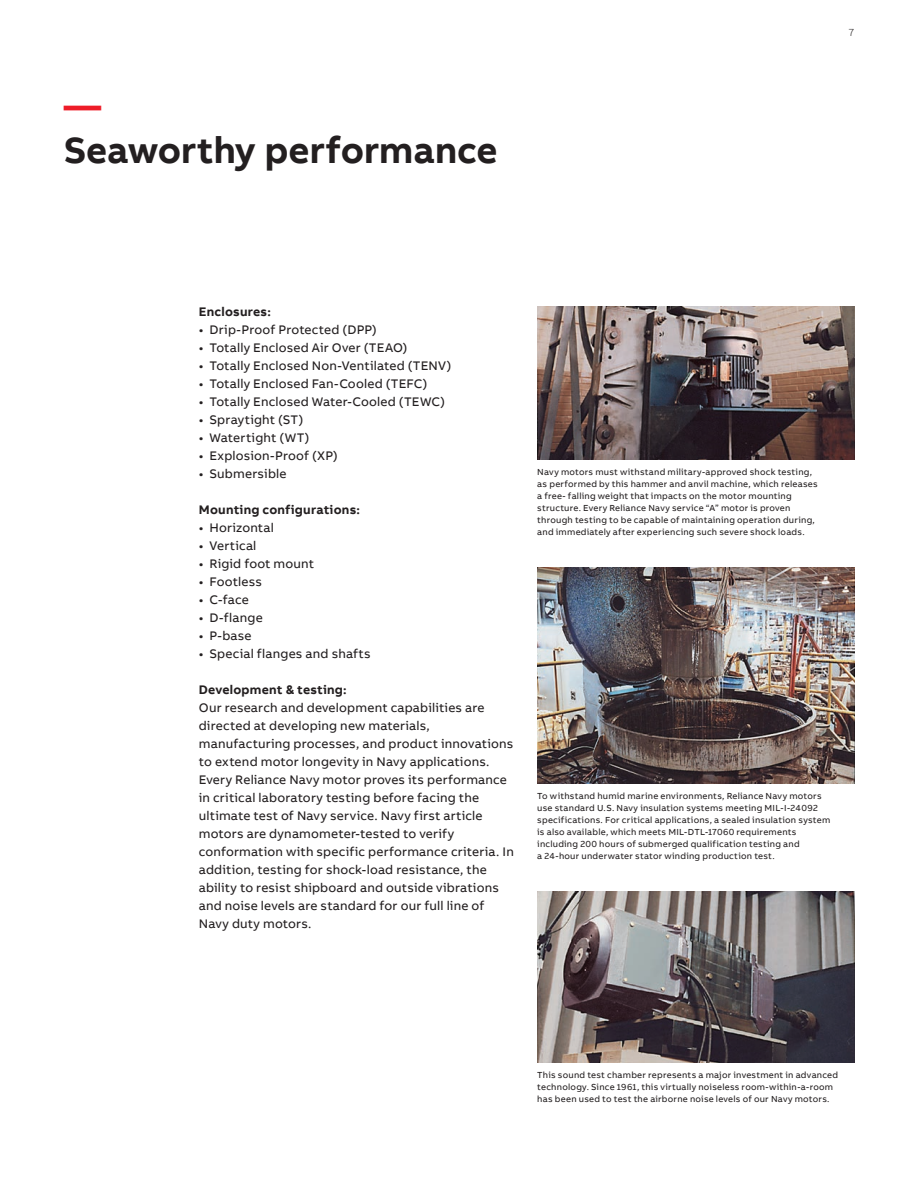
<style>
.page{position:relative;width:918px;height:1188px;background:#fff}
.page>*{position:absolute;margin:0;border:0;box-sizing:border-box;transform-origin:0 0}
.t1{font:700 37.5px "AB Bvoice";color:#231f20}
.t2{font:700 37.5px "AB Bvoice";color:#ee1c28}
.t3{font:12.75px/18px "AB Bvoice";letter-spacing:.015em;color:#231f20}
.t4{font:700 12.75px "AB Bvoice";letter-spacing:.02em;color:#231f20}
.t5{font:300 10.5px "AB Bvoice";color:#231f20}
.t6{font:9px/12px "AB Bvoice";letter-spacing:.025em;color:#231f20}
</style>
<div class="page">
<img style="left:537px;top:307px;width:317px;height:153px">
<img style="left:537px;top:892px;width:317px;height:171px">
<img style="left:537px;top:568px;width:317px;height:216px">
<h1 class="t2" style="left:64px;top:81px;width:39px">—</h1>
<h1 class="t1" style="left:64px;top:126px;width:435px">Seaworthy performance</h1>
<p class="t5" style="left:849px;top:26px;width:7px">7</p>
<p class="t4" style="left:199px;top:303px;width:74px">Enclosures:</p>
<p class="t3" style="left:199px;top:321px;width:180px">• Drip-Proof Protected (DPP)</p>
<p class="t3" style="left:199px;top:339px;width:210px">• Totally Enclosed Air Over (TEAO)</p>
<p class="t3" style="left:199px;top:357px;width:254px">• Totally Enclosed Non-Ventilated (TENV)</p>
<p class="t3" style="left:199px;top:375px;width:230px">• Totally Enclosed Fan-Cooled (TEFC)</p>
<p class="t3" style="left:199px;top:393px;width:248px">• Totally Enclosed Water-Cooled (TEWC)</p>
<p class="t3" style="left:199px;top:411px;width:106px">• Spraytight (ST)</p>
<p class="t3" style="left:199px;top:429px;width:112px">• Watertight (WT)</p>
<p class="t3" style="left:199px;top:447px;width:140px">• Explosion-Proof (XP)</p>
<p class="t3" style="left:199px;top:465px;width:89px">• Submersible</p>
<p class="t4" style="left:199px;top:501px;width:163px">Mounting configurations:</p>
<p class="t3" style="left:199px;top:519px;width:77px">• Horizontal</p>
<p class="t3" style="left:199px;top:537px;width:59px">• Vertical</p>
<p class="t3" style="left:199px;top:555px;width:117px">• Rigid foot mount</p>
<p class="t3" style="left:199px;top:573px;width:65px">• Footless</p>
<p class="t3" style="left:199px;top:591px;width:51px">• C-face</p>
<p class="t3" style="left:199px;top:609px;width:65px">• D-flange</p>
<p class="t3" style="left:199px;top:627px;width:54px">• P-base</p>
<p class="t3" style="left:199px;top:645px;width:173px">• Special flanges and shafts</p>
<p class="t4" style="left:199px;top:681px;width:149px">Development &amp; testing:</p>
<p class="t3" style="left:199px;top:699px;width:317px">Our research and development capabilities are directed at developing new materials, manufacturing processes, and product innovations to extend motor longevity in Navy applications.<br>Every Reliance Navy motor proves its performance in critical laboratory testing before facing the ultimate test of Navy service. Navy first article motors are dynamometer-tested to verify conformation with specific performance criteria. In addition, testing for shock-load resistance, the ability to resist shipboard and outside vibrations and noise levels are standard for our full line of Navy duty motors.</p>
<p class="t6" style="left:537px;top:466px;width:282px">Navy motors must withstand military-approved shock testing, as performed by this hammer and anvil machine, which releases a free- falling weight that impacts on the motor mounting structure. Every Reliance Navy service “A” motor is proven through testing to be capable of maintaining operation during, and immediately after experiencing such severe shock loads.</p>
<p class="t6" style="left:537px;top:790px;width:295px">To withstand humid marine environments, Reliance Navy motors use standard U.S. Navy insulation systems meeting MIL-I-24092 specifications. For critical applications, a sealed insulation system is also available, which meets MIL-DTL-17060 requirements including 200 hours of submerged qualification testing and<br>a 24-hour underwater stator winding production test.</p>
<p class="t6" style="left:537px;top:1069px;width:302px">This sound test chamber represents a major investment in advanced technology. Since 1961, this virtually noiseless room-within-a-room has been used to test the airborne noise levels of our Navy motors.</p>
</div>
